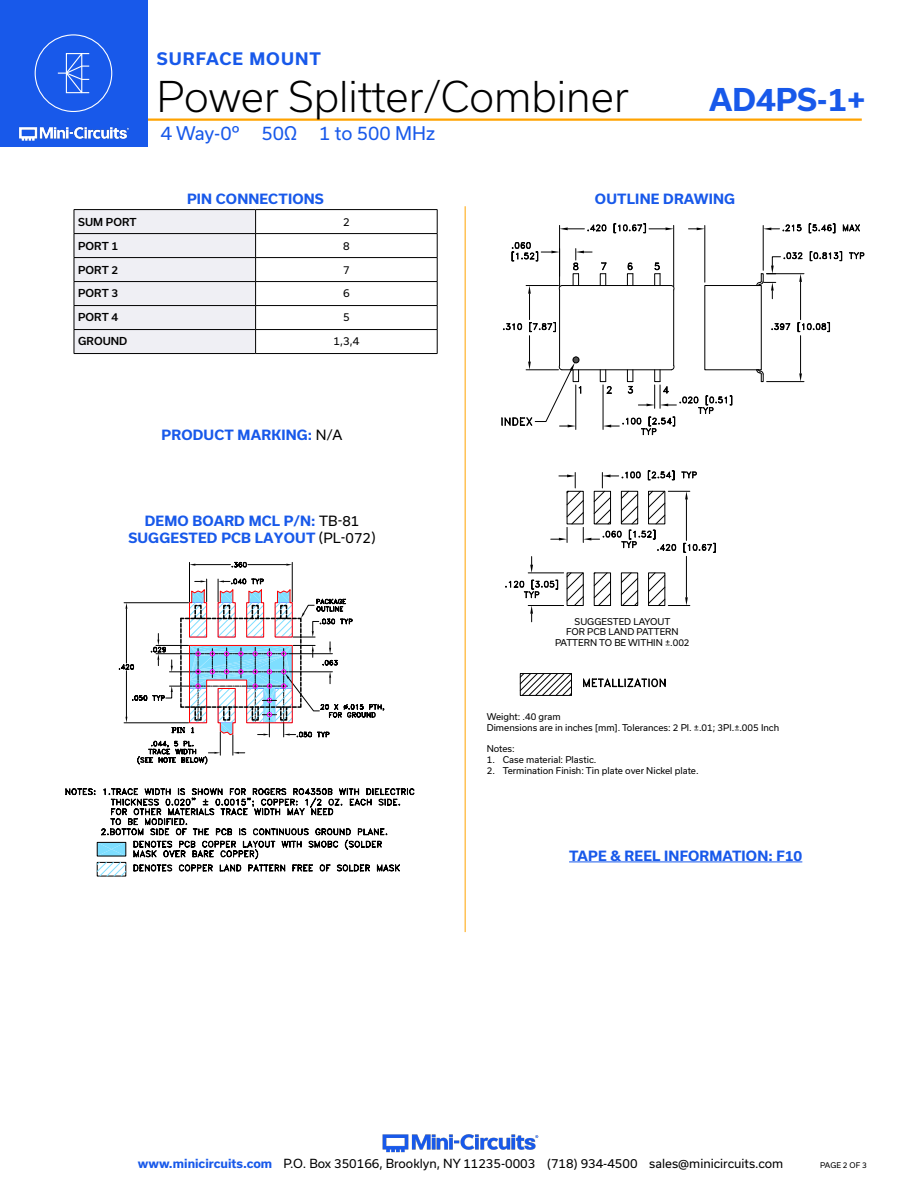
<style>
.page{position:relative;width:918px;height:1188px;background:#fff}
.page>*{position:absolute;margin:0;border:0;box-sizing:border-box;transform-origin:0 0}
.t1{font:300 40.5px "Usual";color:#000}
.t2{font:700 30px "Usual";color:#1859ea}
.t3{font:18px "Usual";color:#1859ea}
.t4{font:700 16.5px "Usual";letter-spacing:.065em;color:#1859ea}
.Demo_Board{font:700 13.5px "Usual";letter-spacing:.015em;color:#1859ea}
.Blue_Headers{font:700 13.5px "Usual";letter-spacing:.015em;color:#1859ea}
.t5{font:12px "Usual";color:#000}
.Table_Body_Left_Just{font:500 10.5px "Usual";color:#000}
.Table_Body_Center{font:10.5px "Usual";color:#000}
.t6{font:9px/10.8px "Usual";color:#000}
.t7{font:7.5px "Usual";color:#000}
.s1{font-weight:400;color:#000}
.s2{font-weight:700;color:#1859ea}
</style>
<div class="page">
<hr style="left:129px;top:118px;width:733px;height:3px;background:#ffa300">
<div style="left:0;top:0;width:147px;height:147px;background:#1859ea"></div>
<img style="left:19px;top:126px;width:110px;height:15px">
<div style="left:35px;top:34px;width:77px;height:78px;border:1px solid #fff;border-radius:50%"></div>
<svg style="left:57px;top:53px;width:33px;height:41px"></svg>
<img style="left:382px;top:1134px;width:157px;height:19px">
<hr style="left:465px;top:206px;width:1px;height:726px;background:#ffa300">
<hr style="left:74px;top:209px;width:182px;height:1px;background:#000">
<hr style="left:256px;top:209px;width:181px;height:1px;background:#000">
<hr style="left:256px;top:233px;width:181px;height:1px;background:#000">
<hr style="left:256px;top:257px;width:181px;height:1px;background:#000">
<hr style="left:256px;top:281px;width:181px;height:1px;background:#000">
<hr style="left:256px;top:305px;width:181px;height:1px;background:#000">
<hr style="left:256px;top:329px;width:181px;height:1px;background:#000">
<svg style="left:74px;top:210px;width:182px;height:143px"></svg>
<svg style="left:437px;top:210px;width:1px;height:143px"></svg>
<hr style="left:74px;top:353px;width:182px;height:1px;background:#000">
<hr style="left:256px;top:353px;width:181px;height:1px;background:#000">
<hr style="left:569px;top:862px;width:233px;height:1px;background:#1859ea">
<svg style="left:65px;top:788px;width:350px;height:89px"></svg>
<svg style="left:118px;top:561px;width:267px;height:204px"></svg>
<svg style="left:505px;top:470px;width:211px;height:152px"></svg>
<svg style="left:810px;top:251px;width:32px;height:10px"></svg>
<svg style="left:849px;top:252px;width:15px;height:7px"></svg>
<hr style="left:767px;top:273px;width:37px;height:1px;background:#000">
<hr style="left:767px;top:381px;width:37px;height:1px;background:#000">
<hr style="left:800px;top:282px;width:1px;height:38px;background:#000">
<hr style="left:800px;top:336px;width:1px;height:37px;background:#000">
<svg style="left:756px;top:252px;width:46px;height:47px"></svg>
<svg style="left:799px;top:373px;width:3px;height:9px"></svg>
<svg style="left:771px;top:323px;width:20px;height:7px"></svg>
<svg style="left:797px;top:322px;width:33px;height:10px"></svg>
<hr style="left:705px;top:226px;width:1px;height:56px;background:#000">
<hr style="left:763px;top:226px;width:1px;height:44px;background:#000">
<svg style="left:688px;top:228px;width:17px;height:2px"></svg>
<svg style="left:763px;top:224px;width:39px;height:8px"></svg>
<svg style="left:809px;top:223px;width:26px;height:10px"></svg>
<svg style="left:843px;top:224px;width:17px;height:8px"></svg>
<div style="left:704px;top:285px;width:58px;height:85px;border:1px solid #000"></div>
<svg style="left:756px;top:369px;width:8px;height:13px"></svg>
<div style="left:567px;top:573px;width:17px;height:33px;border:1px solid #000"></div>
<div style="left:567px;top:491px;width:17px;height:33px;border:1px solid #000"></div>
<div style="left:594px;top:573px;width:17px;height:33px;border:1px solid #000"></div>
<div style="left:594px;top:491px;width:17px;height:33px;border:1px solid #000"></div>
<div style="left:621px;top:573px;width:17px;height:33px;border:1px solid #000"></div>
<div style="left:621px;top:491px;width:17px;height:33px;border:1px solid #000"></div>
<div style="left:648px;top:573px;width:17px;height:33px;border:1px solid #000"></div>
<div style="left:648px;top:491px;width:17px;height:33px;border:1px solid #000"></div>
<hr style="left:559px;top:225px;width:1px;height:61px;background:#000">
<hr style="left:673px;top:225px;width:1px;height:61px;background:#000">
<svg style="left:560px;top:224px;width:46px;height:8px"></svg>
<svg style="left:613px;top:223px;width:61px;height:10px"></svg>
<hr style="left:576px;top:385px;width:1px;height:44px;background:#000">
<hr style="left:562px;top:285px;width:109px;height:1px;background:#000">
<svg style="left:671px;top:285px;width:4px;height:6px"></svg>
<hr style="left:673px;top:290px;width:1px;height:75px;background:#000">
<hr style="left:562px;top:369px;width:109px;height:1px;background:#000">
<svg style="left:600px;top:262px;width:7px;height:23px"></svg>
<svg style="left:627px;top:262px;width:7px;height:23px"></svg>
<svg style="left:654px;top:263px;width:7px;height:22px"></svg>
<svg style="left:600px;top:365px;width:132px;height:70px"></svg>
<svg style="left:501px;top:242px;width:91px;height:185px"></svg>
<svg style="left:522px;top:675px;width:48px;height:19px"></svg>
<div style="left:520px;top:673px;width:52px;height:23px;border:1px solid #000"></div>
<svg style="left:583px;top:678px;width:83px;height:10px"></svg>
<h3 class="t4" style="left:157px;top:49px;width:166px">SURFACE MOUNT</h3>
<h1 class="t1" style="left:157px;top:73px;width:474px">Power Splitter/Combiner</h1>
<h3 class="t3" style="left:161px;top:123px;width:276px">4 Way-0º 50Ω 1 to 500 MHz</h3>
<h2 class="t2" style="left:709px;top:83px;width:158px">AD4PS-1+</h2>
<p class="Blue_Headers" style="left:187px;top:191px;width:138px">PIN CONNECTIONS</p>
<p class="Table_Body_Left_Just" style="left:78px;top:216px;width:60px">SUM PORT</p>
<p class="Table_Body_Center" style="left:343px;top:216px;width:8px">2</p>
<p class="Table_Body_Left_Just" style="left:78px;top:240px;width:42px">PORT 1</p>
<p class="Table_Body_Center" style="left:343px;top:240px;width:8px">8</p>
<p class="Table_Body_Left_Just" style="left:78px;top:264px;width:42px">PORT 2</p>
<p class="Table_Body_Center" style="left:343px;top:264px;width:8px">7</p>
<p class="Table_Body_Left_Just" style="left:78px;top:288px;width:42px">PORT 3</p>
<p class="Table_Body_Center" style="left:343px;top:288px;width:8px">6</p>
<p class="Table_Body_Left_Just" style="left:78px;top:312px;width:42px">PORT 4</p>
<p class="Table_Body_Center" style="left:343px;top:312px;width:8px">5</p>
<p class="Table_Body_Left_Just" style="left:78px;top:335px;width:51px">GROUND</p>
<p class="Table_Body_Center" style="left:333px;top:335px;width:27px">1,3,4</p>
<p class="Demo_Board" style="left:162px;top:427px;width:182px">PRODUCT MARKING: <span class="s1">N/A</span></p>
<p class="Demo_Board" style="left:145px;top:514px;width:216px">DEMO BOARD MCL P/N: <span class="s1">TB-81</span></p>
<p class="Demo_Board" style="left:128px;top:530px;width:249px">SUGGESTED PCB LAYOUT <span class="s1">(PL-072)</span></p>
<p class="Blue_Headers" style="left:595px;top:191px;width:142px">OUTLINE DRAWING</p>
<p class="t6" style="left:555px;top:616px;width:136px;text-align:center">SUGGESTED LAYOUT<br>FOR PCB LAND PATTERN<br>PATTERN TO BE WITHIN ±.002</p>
<p class="t6" style="left:487px;top:711px;width:294px">Weight: .40 gram<br>Dimensions are in inches [mm]. Tolerances: 2 Pl. ±.01; 3Pl.±.005 Inch</p>
<p class="t6" style="left:487px;top:743px;width:30px">Notes:</p>
<p class="t6" style="left:487px;top:754px;width:111px">1. Case material: Plastic.</p>
<p class="t6" style="left:487px;top:765px;width:213px">2. Termination Finish: Tin plate over Nickel plate.</p>
<p class="Blue_Headers" style="left:569px;top:848px;width:235px">TAPE &amp; REEL INFORMATION: F10</p>
<h3 class="t5" style="left:138px;top:1157px;width:647px"><span class="s2">www.minicircuits.com</span> P.O. Box 350166, Brooklyn, NY 11235-0003 (718) 934-4500 sales@minicircuits.com</h3>
<p class="t7" style="left:820px;top:1161px;width:48px">PAGE 2 OF 3</p>
</div>
